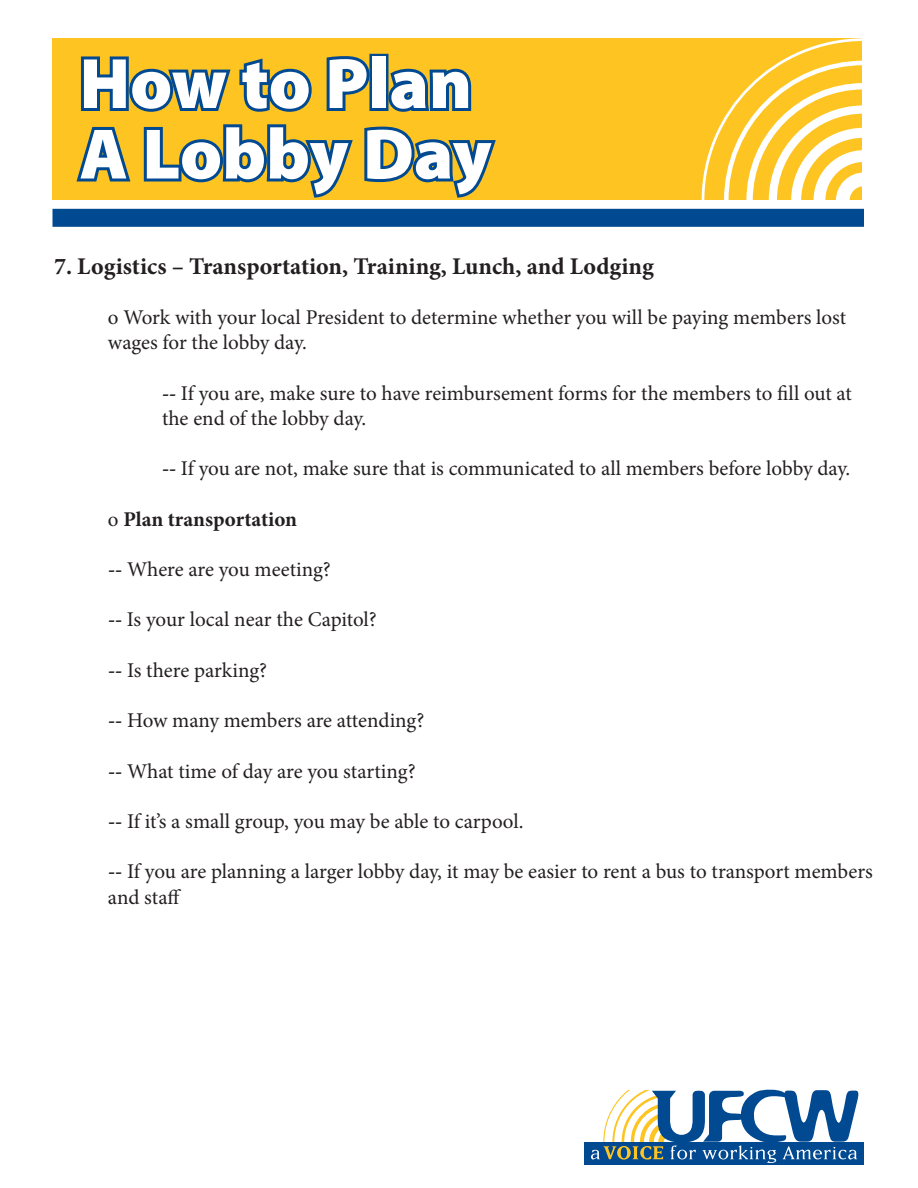
<style>
.page{position:relative;width:918px;height:1188px;background:#fff}
.page>*{position:absolute;margin:0;border:0;box-sizing:border-box;transform-origin:0 0}
.t1{font:900 72px/70.5px "Myriad Pro";color:#fff}
.t2{font:700 24px "Minion Pro";color:#231f20}
.t3{font:21px/25.2px "Minion Pro";letter-spacing:-.005em;color:#231f20}
.t4{font:700 21px "Minion Pro";letter-spacing:-.005em;color:#231f20}
.s1{font-weight:700}
.s2{font-weight:400}
</style>
<div class="page">
<div style="left:52px;top:38px;width:810px;height:162px;background:#fec422"></div>
<svg style="left:701px;top:38px;width:161px;height:162px"></svg>
<div style="left:52px;top:209px;width:812px;height:18px;background:#014990"></div>
<div style="left:585px;top:1142px;width:279px;height:22px;background:#014990"></div>
<svg style="left:591px;top:1089px;width:268px;height:74px"></svg>
<svg style="left:76px;top:53px;width:420px;height:145px"></svg>
<p class="t1" style="left:80px;top:49px;width:414px">How to Plan<br>A Lobby Day</p>
<p class="t2" style="left:54px;top:249px;width:601px">7. Logistics – Transportation, Training, Lunch, and Lodging</p>
<p class="t3" style="left:108px;top:305px;width:740px">o Work with your local President to determine whether you will be paying members lost wages for the lobby day.</p>
<p class="t3" style="left:162px;top:380px;width:691px"><span class="s1">--</span> If you are, make sure to have reimbursement forms for the members to fill out at the end of the lobby day.</p>
<p class="t3" style="left:162px;top:456px;width:690px"><span class="s1">--</span> If you are not, make sure that is communicated to all members before lobby day.</p>
<p class="t4" style="left:108px;top:504px;width:191px"><span class="s2">o</span> Plan transportation</p>
<p class="t3" style="left:108px;top:557px;width:224px"><span class="s1">--</span> Where are you meeting?</p>
<p class="t3" style="left:108px;top:607px;width:270px"><span class="s1">--</span> Is your local near the Capitol?</p>
<p class="t3" style="left:108px;top:658px;width:161px"><span class="s1">--</span> Is there parking?</p>
<p class="t3" style="left:108px;top:708px;width:318px"><span class="s1">--</span> How many members are attending?</p>
<p class="t3" style="left:108px;top:758px;width:309px"><span class="s1">--</span> What time of day are you starting?</p>
<p class="t3" style="left:108px;top:809px;width:417px"><span class="s1">--</span> If it’s a small group, you may be able to carpool.</p>
<p class="t3" style="left:108px;top:859px;width:766px"><span class="s1">--</span> If you are planning a larger lobby day, it may be easier to rent a bus to transport members and staff</p>
</div>
